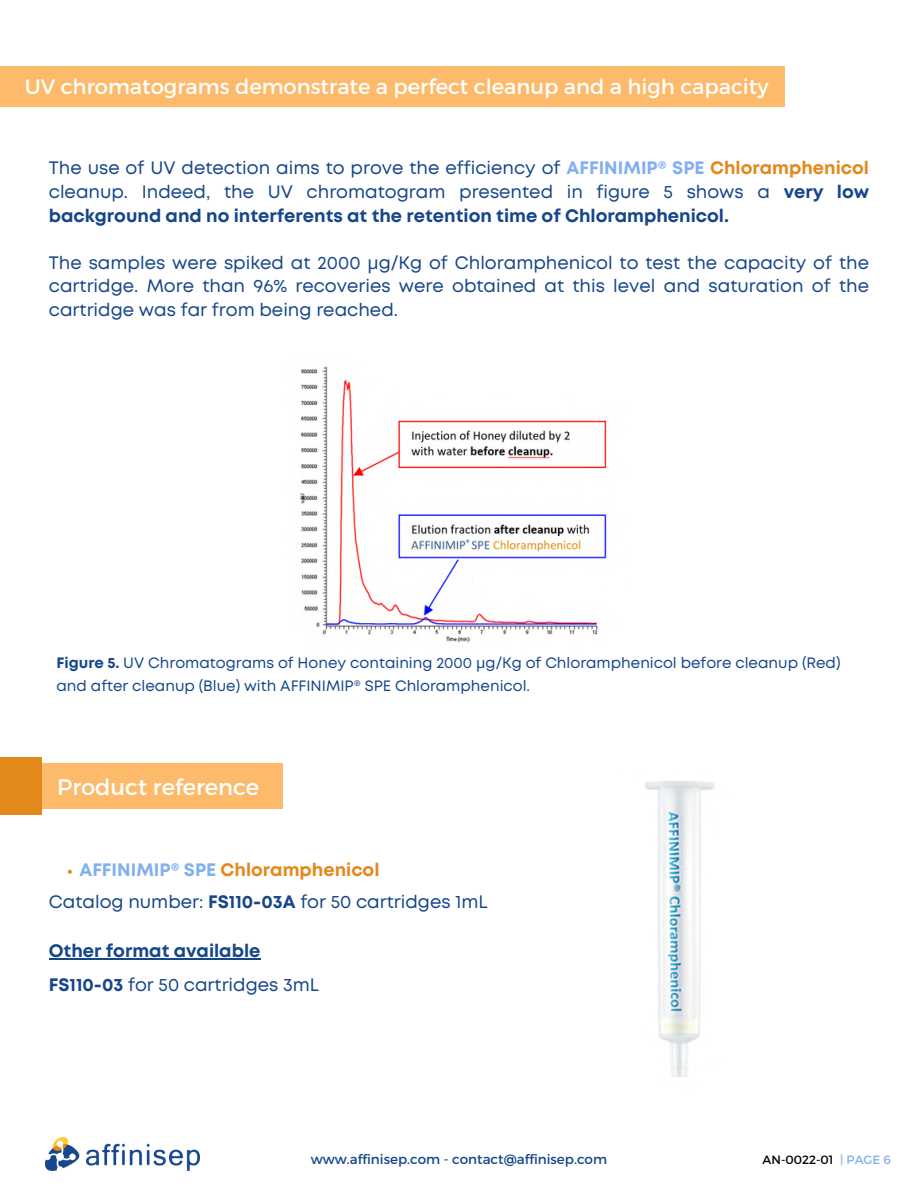
<style>
.page{position:relative;width:918px;height:1188px;background:#fff}
.page>*{position:absolute;margin:0;border:0;box-sizing:border-box;transform-origin:0 0}
.t1{font:22.5px "Montserrat";color:#fff}
.t2{font:21px "Montserrat";color:#fff}
.t3{font:18px/23.7px "Mont";color:#16468a;text-align:justify}
.t4{font:700 18px "Mont";color:#e3891b}
.t5{font:700 18px "Mont";color:#16468a}
.t6{font:15px/23.7px "Mont";color:#16468a}
.t7{font:13.5px "Montserrat";color:#16468a}
.t8{font:12px "Montserrat";color:#000}
.t9{font:12px "Montserrat";color:#81afef}
.s1{font-weight:700;color:#81afef}
.s2{font-weight:700;color:#e3891b}
.s3{font-weight:700}
.s4{font-family:"Noto Sans"}
.s5{color:#81afef}
</style>
<div class="page">
<img style="left:45px;top:1137px;width:154px;height:34px">
<div style="left:0;top:763px;width:282px;height:46px;background:#fdba6b"></div>
<div style="left:0;top:757px;width:42px;height:58px;background:#e3881b"></div>
<img style="left:645px;top:781px;width:69px;height:296px">
<svg style="left:68px;top:870px;width:4px;height:4px"></svg>
<hr style="left:49px;top:959px;width:211px;height:1px;background:#16468a">
<img style="left:300px;top:366px;width:307px;height:277px">
<div style="left:0;top:66px;width:784px;height:41px;background:#fdba6b"></div>
<p class="t2" style="left:25px;top:73px;width:745px">UV chromatograms demonstrate a perfect cleanup and a high capacity</p>
<p class="t3" style="left:49px;top:158px;width:822px">The use of UV detection aims to prove the efficiency of <span class="s1">AFFINIMIP® SPE</span> <span class="s2">Chloramphenicol </span>cleanup. Indeed, the UV chromatogram presented in figure 5 shows a <span class="s3">very low background and no interferents at the retention time of Chloramphenicol.</span></p>
<p class="t3" style="left:49px;top:252px;width:822px">The samples were spiked at 2000 <span class="s4">µ</span>g/Kg of Chloramphenicol to test the capacity of the cartridge. More than 96% recoveries were obtained at this level and saturation of the cartridge was far from being reached.</p>
<p class="t6" style="left:56px;top:652px;width:786px"><span class="s3">Figure 5.</span> UV Chromatograms of Honey containing 2000 <span class="s4">µ</span>g/Kg of Chloramphenicol before cleanup (Red) and after cleanup (Blue) with AFFINIMIP® SPE Chloramphenicol.</p>
<p class="t1" style="left:57px;top:772px;width:203px">Product reference</p>
<p class="t4" style="left:79px;top:863px;width:302px"><span class="s5">AFFINIMIP® SPE</span> Chloramphenicol</p>
<p class="t3" style="left:49px;top:891px;width:440px">Catalog number: <span class="s3">FS110-03A</span> for 50 cartridges 1mL</p>
<p class="t5" style="left:49px;top:944px;width:213px">Other format available</p>
<p class="t3" style="left:49px;top:974px;width:272px"><span class="s3">FS110-03</span> for 50 cartridges 3mL</p>
<p class="t7" style="left:311px;top:1150px;width:298px">www.affinisep.com - contact@affinisep.com</p>
<p class="t8" style="left:763px;top:1152px;width:72px">AN-0022-01</p>
<p class="t9" style="left:840px;top:1152px;width:52px">| PAGE 6</p>
</div>
